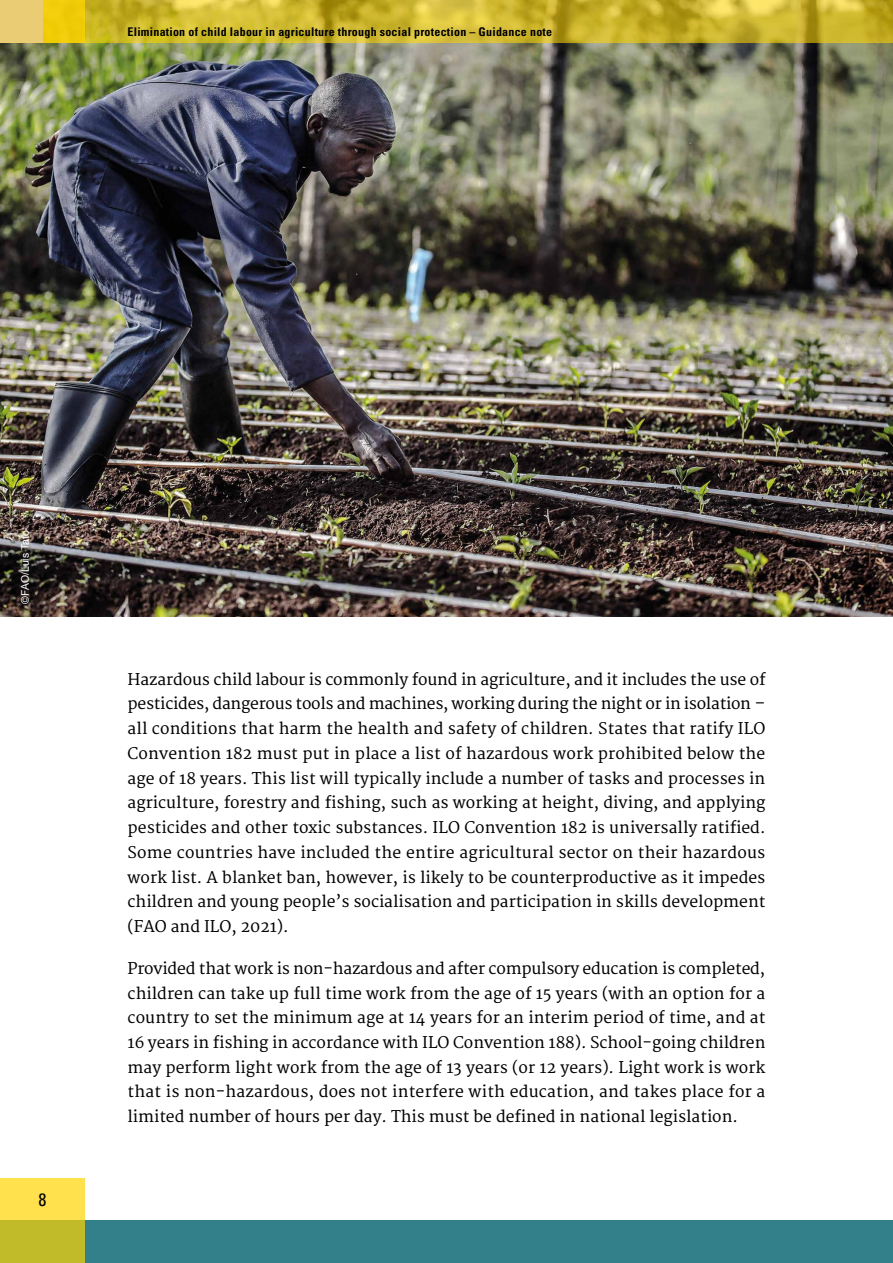
<style>
.page{position:relative;width:893px;height:1263px;background:#fff}
.page>*{position:absolute;margin:0;border:0;box-sizing:border-box;transform-origin:0 0}
.t1{font:condensed 18px "Univers LT Std";color:#000}
.t2{font:15.75px/24.8px "Merriweather";color:#000;text-align:justify}
.t3{font:700 condensed 12px "Univers LT Std";letter-spacing:.02em;color:#000}
.t4{font:10.5px "Arial";color:#fff}
</style>
<div class="page">
<div style="left:0;top:1220px;width:893px;height:43px;background:#33808b"></div>
<svg style="left:0;top:1178px;width:85px;height:85px;background:#dfcd3a"></svg>
<img style="left:0;top:43px;width:893px;height:574px">
<div style="left:43px;top:0;width:42px;height:43px;background:#f0cb07"></div>
<div style="left:0;top:0;width:43px;height:43px;background:#e9cc74"></div>
<svg style="left:85px;top:0;width:808px;height:43px;background:#ccb52f"></svg>
<p class="t3" style="left:128px;top:24px;width:426px">Elimination of child labour in agriculture through social protection – Guidance note</p>
<p class="t4" style="left:18px;top:604px;width:75px;rotate:-90deg">©FAO/Luis Tato</p>
<p class="t1" style="left:39px;top:1188px;width:9px">8</p>
<p class="t2" style="left:128px;top:667px;width:639px">Hazardous child labour is commonly found in agriculture, and it includes the use of pesticides, dangerous tools and machines, working during the night or in isolation – all conditions that harm the health and safety of children. States that ratify ILO Convention 182 must put in place a list of hazardous work prohibited below the age of 18 years. This list will typically include a number of tasks and processes in agriculture, forestry and fishing, such as working at height, diving, and applying pesticides and other toxic substances. ILO Convention 182 is universally ratified.<br>Some countries have included the entire agricultural sector on their hazardous work list. A blanket ban, however, is likely to be counterproductive as it impedes children and young people’s socialisation and participation in skills development (FAO and ILO, 2021).</p>
<p class="t2" style="left:128px;top:956px;width:639px">Provided that work is non-hazardous and after compulsory education is completed, children can take up full time work from the age of 15 years (with an option for a country to set the minimum age at 14 years for an interim period of time, and at 16 years in fishing in accordance with ILO Convention 188). School-going children may perform light work from the age of 13 years (or 12 years). Light work is work that is non-hazardous, does not interfere with education, and takes place for a limited number of hours per day. This must be defined in national legislation.</p>
</div>
